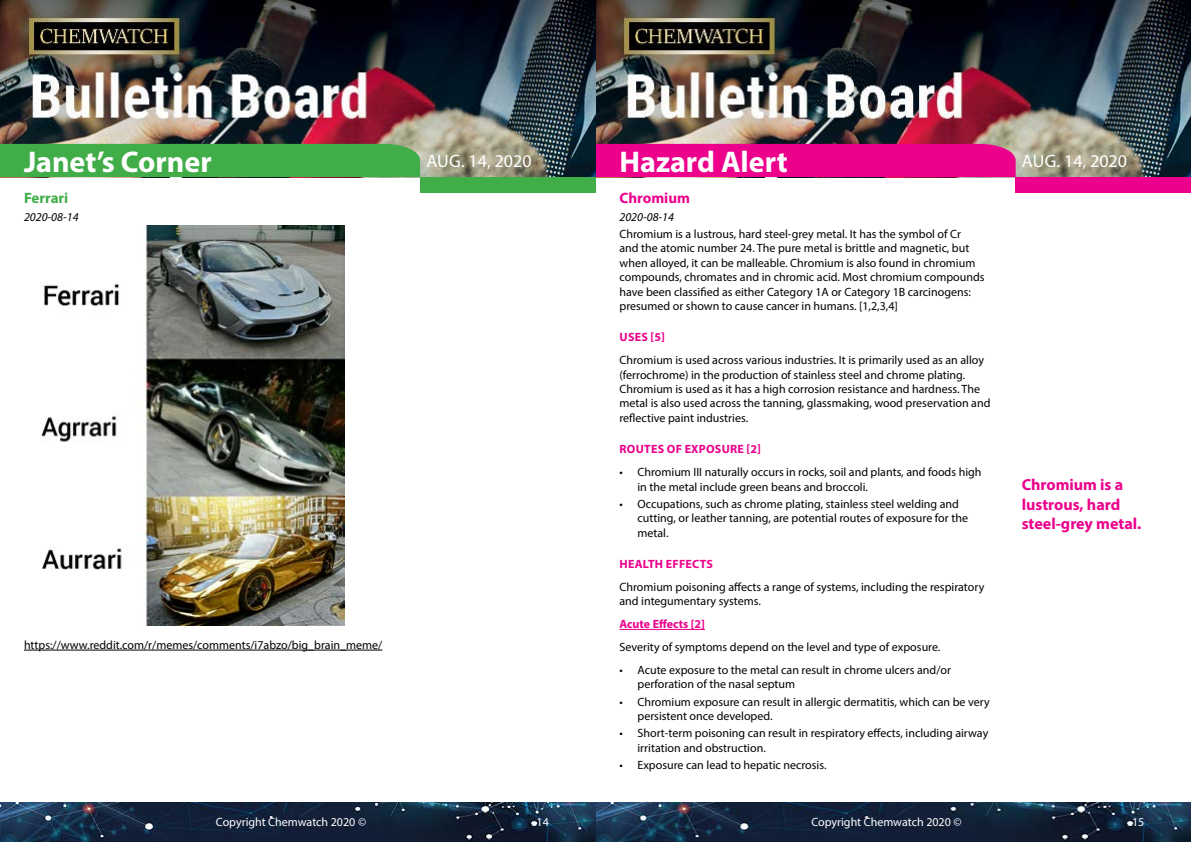
<style>
.page{position:relative;width:1191px;height:842px;background:#fff}
.page>*{position:absolute;margin:0;border:0;box-sizing:border-box;transform-origin:0 0}
.t1{font:700 30px "Myriad Pro";color:#fff}
.t2{font:18px "Myriad Pro";color:#fff}
.t3{font:700 16px/19.2px "Myriad Pro";color:#ec008c}
.t4{font:700 15px "Myriad Pro";color:#ec008c}
.t5{font:700 15px "Myriad Pro";color:#41ad49}
.t6{font:12px/14.4px "Myriad Pro";color:#000}
.t7{font:12px "Myriad Pro";color:#fff}
.t8{font:700 12px "Myriad Pro";letter-spacing:.02em;color:#ec008c}
.t9{font:italic 12px "Myriad Pro";color:#000}
.t10{font:700 12px "Myriad Pro";color:#ec008c}
</style>
<div class="page">
<img style="left:0;top:0;width:1191px;height:177px">
<div style="left:1015px;top:177px;width:176px;height:15px;background:#ec008c"></div>
<div style="left:595px;top:144px;width:420px;height:33px;background:#ec008c"></div>
<img style="left:0;top:802px;width:1191px;height:40px">
<div style="left:0;top:177px;width:595px;height:641px;background:#fff"></div>
<div style="left:420px;top:177px;width:175px;height:15px;background:#41ad49"></div>
<div style="left:0;top:144px;width:420px;height:33px;background:#41ad49"></div>
<hr style="left:619px;top:629px;width:86px;height:1px;background:#ec008c">
<hr style="left:24px;top:650px;width:358px;height:1px;background:#000">
<img style="left:41px;top:226px;width:303px;height:400px">
<h1 class="t1" style="left:24px;top:142px;width:189px">Janet’s Corner</h1>
<h2 class="t2" style="left:426px;top:149px;width:107px">Aug. 14, 2020</h2>
<h1 class="t1" style="left:619px;top:142px;width:170px">Hazard Alert</h1>
<h2 class="t2" style="left:1022px;top:149px;width:107px">Aug. 14, 2020</h2>
<p class="t5" style="left:24px;top:188px;width:46px">Ferrari</p>
<p class="t9" style="left:24px;top:209px;width:56px">2020-08-14</p>
<p class="t6" style="left:24px;top:637px;width:360px">https://www.reddit.com/r/memes/comments/i7abzo/big_brain_meme/</p>
<p class="t4" style="left:619px;top:188px;width:72px">Chromium</p>
<p class="t9" style="left:619px;top:209px;width:56px">2020-08-14</p>
<p class="t6" style="left:619px;top:226px;width:367px">Chromium is a lustrous, hard steel-grey metal. It has the symbol of Cr<br>and the atomic number 24. The pure metal is brittle and magnetic, but when alloyed, it can be malleable. Chromium is also found in chromium compounds, chromates and in chromic acid. Most chromium compounds have been classified as either Category 1A or Category 1B carcinogens: presumed or shown to cause cancer in humans. [1,2,3,4]</p>
<p class="t8" style="left:619px;top:329px;width:47px">USES [5]</p>
<p class="t6" style="left:619px;top:353px;width:372px">Chromium is used across various industries. It is primarily used as an alloy (ferrochrome) in the production of stainless steel and chrome plating.<br>Chromium is used as it has a high corrosion resistance and hardness. The metal is also used across the tanning, glassmaking, wood preservation and reflective paint industries.</p>
<p class="t8" style="left:619px;top:441px;width:143px">ROUTES OF EXPOSURE [2]</p>
<p class="t6" style="left:637px;top:465px;width:345px;text-indent:-18px">• Chromium III naturally occurs in rocks, soil and plants, and foods high in the metal include green beans and broccoli.</p>
<p class="t6" style="left:637px;top:496px;width:332px;text-indent:-18px">• Occupations, such as chrome plating, stainless steel welding and cutting, or leather tanning, are potential routes of exposure for the metal.</p>
<p class="t8" style="left:619px;top:556px;width:95px">HEALTH EFFECTS</p>
<p class="t6" style="left:619px;top:579px;width:366px">Chromium poisoning affects a range of systems, including the respiratory and integumentary systems.</p>
<p class="t10" style="left:619px;top:616px;width:87px">Acute Effects [2]</p>
<p class="t6" style="left:619px;top:640px;width:322px">Severity of symptoms depend on the level and type of exposure.</p>
<p class="t6" style="left:637px;top:663px;width:315px;text-indent:-18px">• Acute exposure to the metal can result in chrome ulcers and/or perforation of the nasal septum</p>
<p class="t6" style="left:637px;top:694px;width:354px;text-indent:-18px">• Chromium exposure can result in allergic dermatitis, which can be very persistent once developed.</p>
<p class="t6" style="left:637px;top:726px;width:352px;text-indent:-18px">• Short-term poisoning can result in respiratory effects, including airway irritation and obstruction.</p>
<p class="t6" style="left:619px;top:757px;width:208px">• Exposure can lead to hepatic necrosis.</p>
<h3 class="t3" style="left:1021px;top:475px;width:121px">Chromium is a lustrous, hard steel-grey metal.</h3>
<p class="t7" style="left:216px;top:815px;width:152px">Copyright Chemwatch 2020 ©</p>
<p class="t7" style="left:536px;top:815px;width:14px">14</p>
<p class="t7" style="left:811px;top:815px;width:152px">Copyright Chemwatch 2020 ©</p>
<p class="t7" style="left:1132px;top:815px;width:14px">15</p>
</div>
